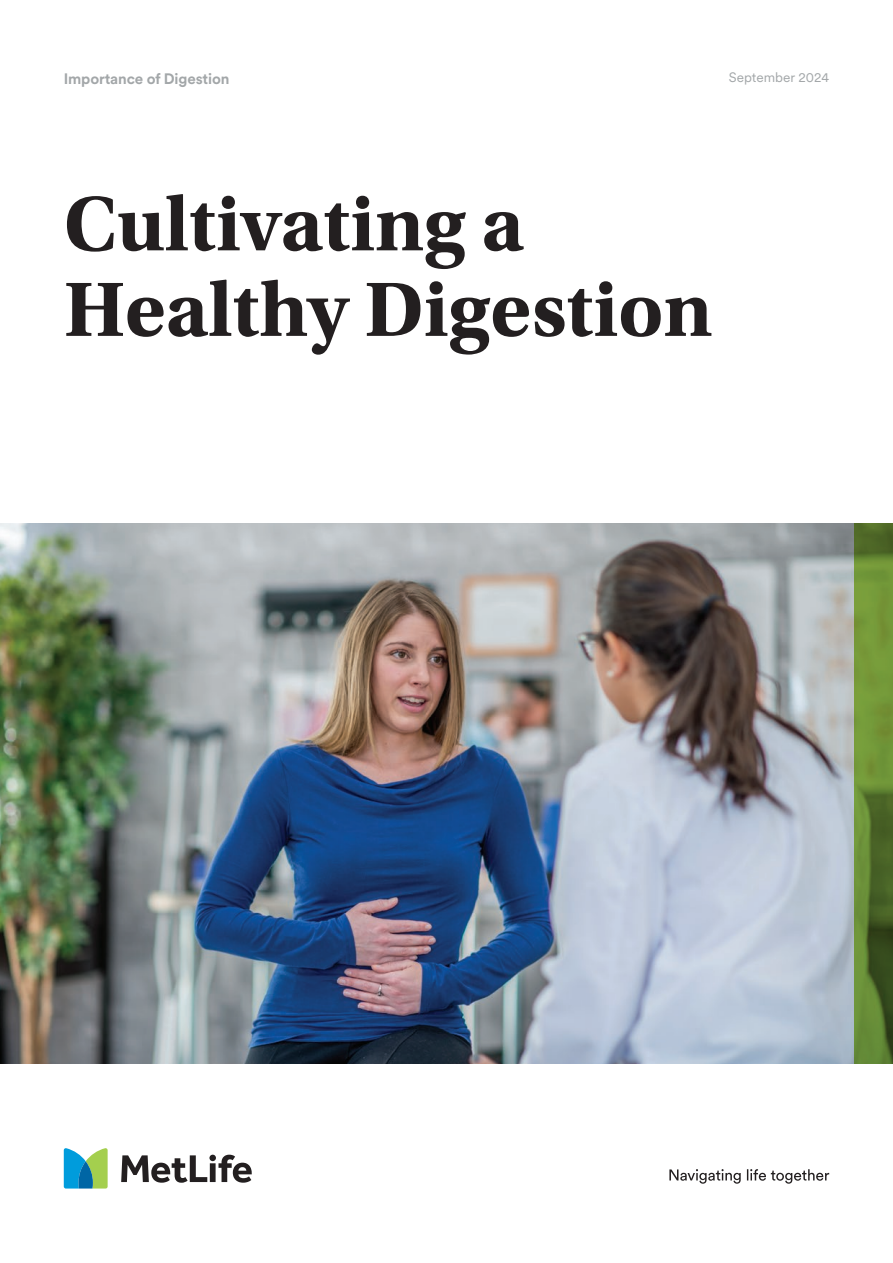
<style>
.page{position:relative;width:893px;height:1263px;background:#fff}
.page>*{position:absolute;margin:0;border:0;box-sizing:border-box;transform-origin:0 0}
.t1{font:700 81px/85.5px "Utopia Std";color:#231f20}
.t2{font:700 15px "Met Life Circular";letter-spacing:-.01em;color:#a3a7a9}
.t3{font:13.5px "Met Life Circular";color:#a3a7a9}
</style>
<div class="page">
<img style="left:0;top:523px;width:854px;height:540px">
<svg style="left:121px;top:1155px;width:131px;height:28px"></svg>
<svg style="left:64px;top:1148px;width:44px;height:40px;background:#5bb2a4"></svg>
<svg style="left:669px;top:1169px;width:72px;height:15px"></svg>
<svg style="left:747px;top:1169px;width:82px;height:15px"></svg>
<svg style="left:854px;top:523px;width:39px;height:540px;background:#618231"></svg>
<p class="t2" style="left:64px;top:68px;width:167px">Importance of Digestion</p>
<p class="t3" style="left:729px;top:69px;width:102px">September 2024</p>
<p class="t1" style="left:64px;top:182px;width:650px">Cultivating a<br>Healthy Digestion</p>
</div>
